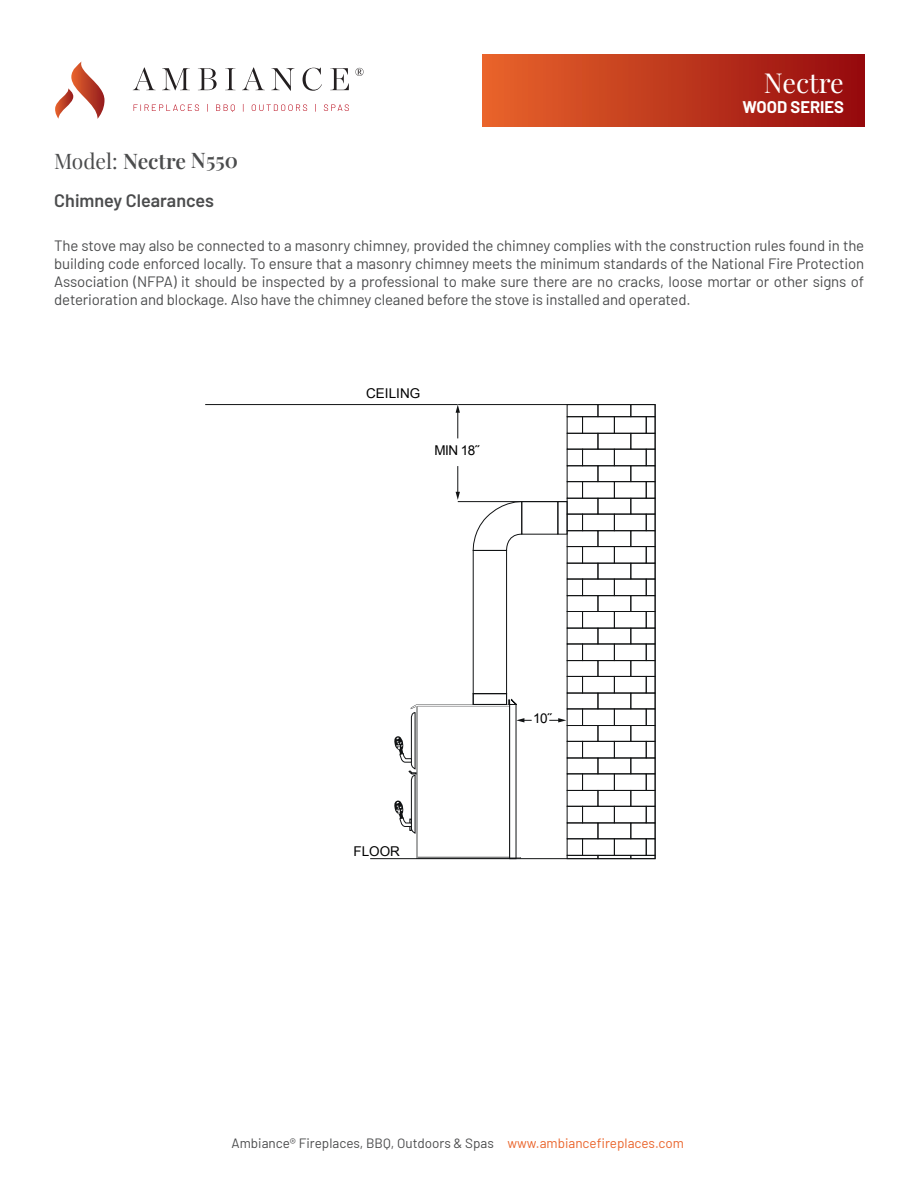
<style>
.page{position:relative;width:918px;height:1188px;background:#fff}
.page>*{position:absolute;margin:0;border:0;box-sizing:border-box;transform-origin:0 0}
.t1{font:27px "Playfair Display";color:#fff}
.t2{font:600 21px "Playfair Display";color:#4b4c4d}
.t3{font:600 18px "Barlow";color:#4b4c4d}
.t4{font:700 16.5px "Barlow";color:#fff}
.t5{font:15px/18px "Barlow";letter-spacing:-.01em;color:#4b4c4d;text-align:justify}
.t6{font:13.5px "Barlow";color:#4b4c4d}
.t7{font:13.5px "Arial";color:#000001}
.s1{font-weight:400}
.s2{color:#ea642b}
</style>
<div class="page">
<div style="left:482px;top:54px;width:382px;height:72px;background:linear-gradient(to right,#e8652b,#950a0e)"></div>
<svg style="left:55px;top:61px;width:50px;height:58px"></svg>
<svg style="left:133px;top:68px;width:23px;height:22px"></svg>
<svg style="left:162px;top:68px;width:28px;height:22px"></svg>
<svg style="left:198px;top:68px;width:19px;height:22px"></svg>
<svg style="left:225px;top:68px;width:11px;height:22px"></svg>
<svg style="left:242px;top:68px;width:23px;height:22px"></svg>
<svg style="left:271px;top:68px;width:24px;height:23px"></svg>
<svg style="left:303px;top:68px;width:19px;height:23px"></svg>
<svg style="left:330px;top:68px;width:19px;height:22px"></svg>
<svg style="left:355px;top:68px;width:9px;height:8px"></svg>
<svg style="left:134px;top:104px;width:65px;height:7px"></svg>
<svg style="left:216px;top:104px;width:19px;height:8px"></svg>
<svg style="left:252px;top:104px;width:55px;height:7px"></svg>
<svg style="left:324px;top:104px;width:25px;height:7px"></svg>
<svg style="left:205px;top:404px;width:451px;height:455px"></svg>
<div style="left:598px;top:404px;width:33px;height:13px;border:1px solid #111314"></div>
<div style="left:631px;top:404px;width:24px;height:13px;border:1px solid #111314"></div>
<div style="left:567px;top:404px;width:31px;height:13px;border:1px solid #111314"></div>
<div style="left:582px;top:416px;width:33px;height:18px;border:1px solid #111314"></div>
<div style="left:614px;top:416px;width:32px;height:18px;border:1px solid #111314"></div>
<div style="left:567px;top:416px;width:16px;height:18px;border:1px solid #111314"></div>
<div style="left:646px;top:416px;width:9px;height:18px;border:1px solid #111314"></div>
<div style="left:582px;top:449px;width:33px;height:17px;border:1px solid #111314"></div>
<div style="left:614px;top:449px;width:32px;height:17px;border:1px solid #111314"></div>
<div style="left:567px;top:449px;width:16px;height:17px;border:1px solid #111314"></div>
<div style="left:646px;top:449px;width:9px;height:17px;border:1px solid #111314"></div>
<div style="left:598px;top:498px;width:33px;height:16px;border:1px solid #111314"></div>
<div style="left:631px;top:498px;width:24px;height:16px;border:1px solid #111314"></div>
<div style="left:567px;top:498px;width:31px;height:16px;border:1px solid #111314"></div>
<div style="left:582px;top:481px;width:33px;height:17px;border:1px solid #111314"></div>
<div style="left:614px;top:481px;width:32px;height:17px;border:1px solid #111314"></div>
<div style="left:567px;top:481px;width:16px;height:17px;border:1px solid #111314"></div>
<div style="left:646px;top:481px;width:9px;height:17px;border:1px solid #111314"></div>
<div style="left:567px;top:530px;width:31px;height:17px;border:1px solid #111314"></div>
<div style="left:582px;top:514px;width:33px;height:17px;border:1px solid #111314"></div>
<div style="left:614px;top:514px;width:32px;height:17px;border:1px solid #111314"></div>
<div style="left:567px;top:514px;width:16px;height:17px;border:1px solid #111314"></div>
<div style="left:646px;top:514px;width:9px;height:17px;border:1px solid #111314"></div>
<div style="left:598px;top:563px;width:33px;height:16px;border:1px solid #111314"></div>
<div style="left:631px;top:563px;width:24px;height:16px;border:1px solid #111314"></div>
<div style="left:567px;top:563px;width:31px;height:16px;border:1px solid #111314"></div>
<div style="left:582px;top:546px;width:33px;height:17px;border:1px solid #111314"></div>
<div style="left:614px;top:546px;width:32px;height:17px;border:1px solid #111314"></div>
<div style="left:567px;top:546px;width:16px;height:17px;border:1px solid #111314"></div>
<div style="left:646px;top:546px;width:9px;height:17px;border:1px solid #111314"></div>
<div style="left:582px;top:579px;width:33px;height:17px;border:1px solid #111314"></div>
<div style="left:614px;top:579px;width:32px;height:17px;border:1px solid #111314"></div>
<div style="left:567px;top:579px;width:16px;height:17px;border:1px solid #111314"></div>
<div style="left:646px;top:579px;width:9px;height:17px;border:1px solid #111314"></div>
<div style="left:598px;top:628px;width:33px;height:16px;border:1px solid #111314"></div>
<div style="left:631px;top:628px;width:24px;height:16px;border:1px solid #111314"></div>
<div style="left:567px;top:628px;width:31px;height:16px;border:1px solid #111314"></div>
<div style="left:582px;top:611px;width:33px;height:17px;border:1px solid #111314"></div>
<div style="left:614px;top:611px;width:32px;height:17px;border:1px solid #111314"></div>
<div style="left:567px;top:611px;width:16px;height:17px;border:1px solid #111314"></div>
<div style="left:646px;top:611px;width:9px;height:17px;border:1px solid #111314"></div>
<div style="left:582px;top:644px;width:33px;height:17px;border:1px solid #111314"></div>
<div style="left:614px;top:644px;width:32px;height:17px;border:1px solid #111314"></div>
<div style="left:567px;top:644px;width:16px;height:17px;border:1px solid #111314"></div>
<div style="left:646px;top:644px;width:9px;height:17px;border:1px solid #111314"></div>
<div style="left:598px;top:693px;width:33px;height:16px;border:1px solid #111314"></div>
<div style="left:631px;top:693px;width:24px;height:16px;border:1px solid #111314"></div>
<div style="left:567px;top:693px;width:31px;height:16px;border:1px solid #111314"></div>
<div style="left:582px;top:676px;width:33px;height:17px;border:1px solid #111314"></div>
<div style="left:614px;top:676px;width:32px;height:17px;border:1px solid #111314"></div>
<div style="left:567px;top:676px;width:16px;height:17px;border:1px solid #111314"></div>
<div style="left:646px;top:676px;width:9px;height:17px;border:1px solid #111314"></div>
<div style="left:582px;top:709px;width:33px;height:17px;border:1px solid #111314"></div>
<div style="left:614px;top:709px;width:32px;height:17px;border:1px solid #111314"></div>
<div style="left:567px;top:709px;width:16px;height:17px;border:1px solid #111314"></div>
<div style="left:646px;top:709px;width:9px;height:17px;border:1px solid #111314"></div>
<div style="left:598px;top:758px;width:33px;height:16px;border:1px solid #111314"></div>
<div style="left:631px;top:758px;width:24px;height:16px;border:1px solid #111314"></div>
<div style="left:567px;top:758px;width:31px;height:16px;border:1px solid #111314"></div>
<div style="left:582px;top:741px;width:33px;height:17px;border:1px solid #111314"></div>
<div style="left:614px;top:741px;width:32px;height:17px;border:1px solid #111314"></div>
<div style="left:567px;top:741px;width:16px;height:17px;border:1px solid #111314"></div>
<div style="left:646px;top:741px;width:9px;height:17px;border:1px solid #111314"></div>
<div style="left:582px;top:774px;width:33px;height:17px;border:1px solid #111314"></div>
<div style="left:614px;top:774px;width:32px;height:17px;border:1px solid #111314"></div>
<div style="left:567px;top:774px;width:16px;height:17px;border:1px solid #111314"></div>
<div style="left:646px;top:774px;width:9px;height:17px;border:1px solid #111314"></div>
<div style="left:598px;top:823px;width:33px;height:16px;border:1px solid #111314"></div>
<div style="left:631px;top:823px;width:24px;height:16px;border:1px solid #111314"></div>
<div style="left:567px;top:823px;width:31px;height:16px;border:1px solid #111314"></div>
<div style="left:582px;top:806px;width:33px;height:17px;border:1px solid #111314"></div>
<div style="left:614px;top:806px;width:32px;height:17px;border:1px solid #111314"></div>
<div style="left:567px;top:806px;width:16px;height:17px;border:1px solid #111314"></div>
<div style="left:646px;top:806px;width:9px;height:17px;border:1px solid #111314"></div>
<div style="left:598px;top:855px;width:33px;height:4px;border:1px solid #111314"></div>
<div style="left:631px;top:855px;width:24px;height:4px;border:1px solid #111314"></div>
<div style="left:567px;top:855px;width:31px;height:4px;border:1px solid #111314"></div>
<div style="left:582px;top:839px;width:33px;height:17px;border:1px solid #111314"></div>
<div style="left:614px;top:839px;width:32px;height:17px;border:1px solid #111314"></div>
<div style="left:567px;top:839px;width:16px;height:17px;border:1px solid #111314"></div>
<div style="left:646px;top:839px;width:9px;height:17px;border:1px solid #111314"></div>
<hr style="left:458px;top:501px;width:109px;height:1px;background:#111314">
<div style="left:473px;top:550px;width:34px;height:144px;border:1px solid #111314"></div>
<svg style="left:472px;top:501px;width:50px;height:50px"></svg>
<div style="left:521px;top:501px;width:37px;height:33px;border:1px solid #111314"></div>
<div style="left:473px;top:693px;width:34px;height:12px;border:1px solid #111314"></div>
<svg style="left:393px;top:699px;width:139px;height:160px"></svg>
<svg style="left:456px;top:405px;width:4px;height:33px"></svg>
<svg style="left:456px;top:466px;width:4px;height:34px"></svg>
<h1 class="t1" style="left:764px;top:62px;width:82px">Nectre</h1>
<p class="t4" style="left:743px;top:95px;width:103px">WOOD SERIES</p>
<h2 class="t2" style="left:54px;top:145px;width:185px"><span class="s1">Model:</span> Nectre N550</h2>
<p class="t3" style="left:54px;top:187px;width:161px">Chimney Clearances</p>
<p class="t5" style="left:54px;top:236px;width:811px">The stove may also be connected to a masonry chimney, provided the chimney complies with the construction rules found in the building code enforced locally. To ensure that a masonry chimney meets the minimum standards of the National Fire Protection Association (NFPA) it should be inspected by a professional to make sure there are no cracks, loose mortar or other signs of deterioration and blockage. Also have the chimney cleaned before the stove is installed and operated.</p>
<p class="t7" style="left:366px;top:385px;width:56px">CEILING</p>
<p class="t7" style="left:434px;top:442px;width:46px">MIN 18˝</p>
<p class="t7" style="left:353px;top:842px;width:48px">FLOOR</p>
<p class="t7" style="left:533px;top:710px;width:20px">10˝</p>
<p class="t6" style="left:232px;top:1133px;width:454px">Ambiance® Fireplaces, BBQ, Outdoors &amp; Spas <span class="s2">www.ambiancefireplaces.com</span></p>
</div>
